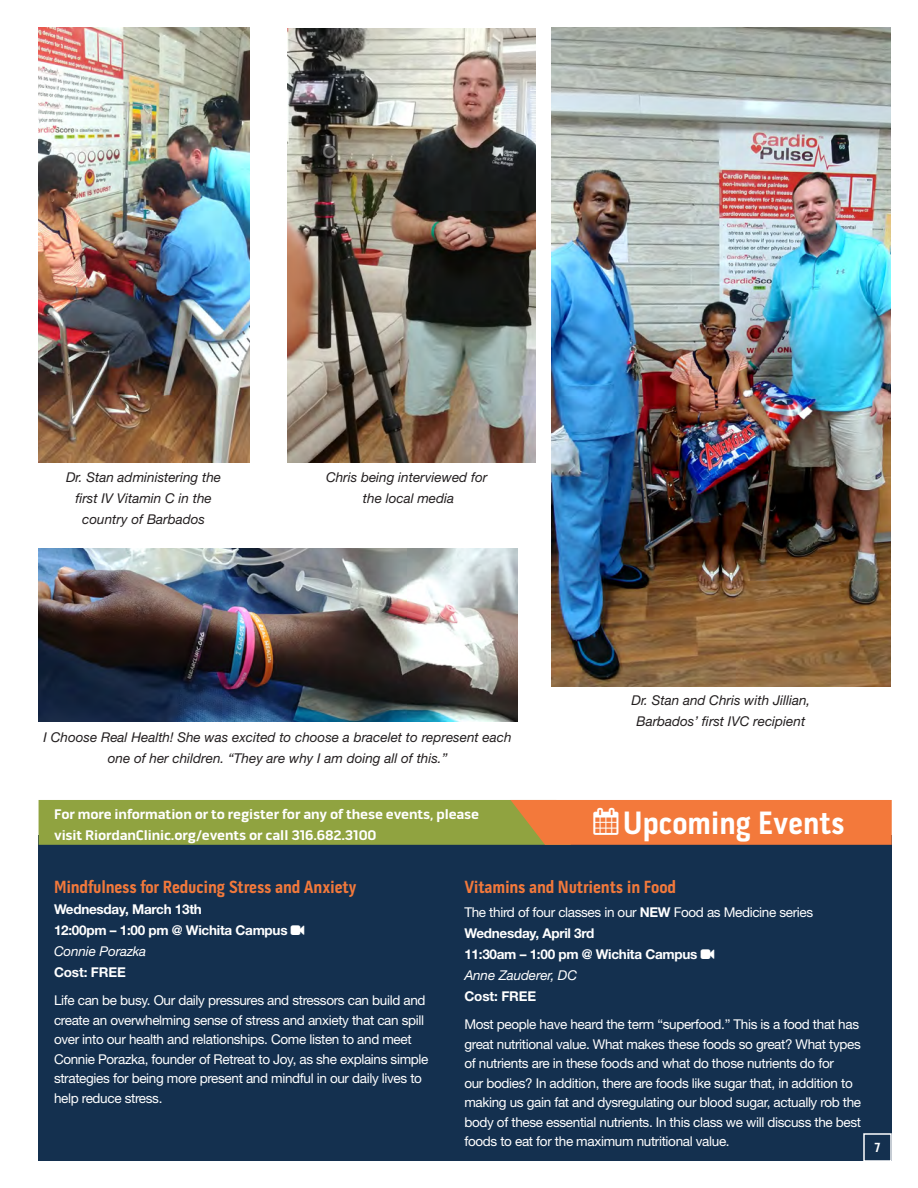
<style>
.page{position:relative;width:918px;height:1188px;background:#fff}
.page>*{position:absolute;margin:0;border:0;box-sizing:border-box;transform-origin:0 0}
.Sidebar_Heading{font:700 33px "Pill Gothic 300 mg";color:#fff}
.Event_date{font:700 18px "Pill Gothic 300 mg";letter-spacing:-.01em;color:#f3793b}
.t1{font:700 14.25px/21px "Pill Gothic 600 mg";letter-spacing:-.01em;color:#fff}
.Event_date-2{font:13.5px/19.5px "Helvetica Neue LT Std";letter-spacing:-.025em;color:#fff}
.Body_Text{font:italic 13.5px/21px "Helvetica Neue LT Std";color:#231f20;text-align:center}
.Event_date-3{font:700 13.5px "Helvetica Neue LT Std";letter-spacing:-.02em;color:#fff}
.Event_date-4{font:italic 13.5px "Helvetica Neue LT Std";letter-spacing:-.01em;color:#fff}
.t2{font:700 13.5px "Pill Gothic 300 mg";color:#fff}
.s1{font-weight:700}
</style>
<div class="page">
<div style="left:39px;top:835px;width:853px;height:326px;background:#14304f"></div>
<svg style="left:39px;top:800px;width:853px;height:45px;background:#b9903d"></svg>
<img style="left:39px;top:27px;width:211px;height:436px">
<img style="left:287px;top:28px;width:249px;height:435px">
<img style="left:39px;top:548px;width:479px;height:173px">
<img style="left:551px;top:28px;width:340px;height:658px">
<div style="left:863px;top:1133px;width:29px;height:29px;background:#14304f;border:2px solid #fff"></div>
<p class="Body_Text" style="left:66px;top:467px;width:157px">Dr. Stan administering the</p>
<p class="Body_Text" style="left:75px;top:488px;width:138px">first IV Vitamin C in the</p>
<p class="Body_Text" style="left:82px;top:509px;width:124px">country of Barbados</p>
<p class="Body_Text" style="left:326px;top:467px;width:163px">Chris being interviewed for</p>
<p class="Body_Text" style="left:363px;top:488px;width:93px">the local media</p>
<p class="Body_Text" style="left:44px;top:726px;width:469px">I Choose Real Health! She was excited to choose a bracelet to represent each one of her children. “They are why I am doing all of this.”</p>
<p class="Body_Text" style="left:631px;top:689px;width:180px">Dr. Stan and Chris with Jillian,</p>
<p class="Body_Text" style="left:636px;top:710px;width:170px">Barbados’ first IVC recipient</p>
<p class="Sidebar_Heading" style="left:594px;top:809px;width:253px">▲ Upcoming Events</p>
<p class="t1" style="left:54px;top:804px;width:427px">For more information or to register for any of these events, please visit RiordanClinic.org/events or call 316.682.3100</p>
<p class="Event_date" style="left:464px;top:879px;width:213px">Vitamins and Nutrients in Food</p>
<p class="Event_date-2" style="left:464px;top:902px;width:350px">The third of four classes in our <span class="s1">NEW</span> Food as Medicine series</p>
<p class="Event_date-3" style="left:464px;top:925px;width:132px">Wednesday, April 3rd</p>
<p class="Event_date-3" style="left:464px;top:946px;width:235px">11:30am – 1:00 pm @ Wichita Campus</p>
<p class="Event_date-4" style="left:464px;top:967px;width:114px">Anne Zauderer, DC</p>
<p class="Event_date-3" style="left:464px;top:988px;width:73px">Cost: FREE</p>
<p class="Event_date-2" style="left:464px;top:1014px;width:398px">Most people have heard the term “superfood.” This is a food that has great nutritional value. What makes these foods so great? What types of nutrients are in these foods and what do those nutrients do for<br>our bodies? In addition, there are foods like sugar that, in addition to making us gain fat and dysregulating our blood sugar, actually rob the body of these essential nutrients. In this class we will discuss the best foods to eat for the maximum nutritional value.</p>
<p class="Event_date" style="left:54px;top:879px;width:304px">Mindfulness for Reducing Stress and Anxiety</p>
<p class="Event_date-3" style="left:54px;top:901px;width:149px">Wednesday, March 13th</p>
<p class="Event_date-3" style="left:54px;top:922px;width:235px">12:00pm – 1:00 pm @ Wichita Campus</p>
<p class="Event_date-4" style="left:54px;top:943px;width:94px">Connie Porazka</p>
<p class="Event_date-3" style="left:54px;top:964px;width:73px">Cost: FREE</p>
<p class="Event_date-2" style="left:54px;top:990px;width:376px">Life can be busy. Our daily pressures and stressors can build and create an overwhelming sense of stress and anxiety that can spill over into our health and relationships. Come listen to and meet Connie Porazka, founder of Retreat to Joy, as she explains simple strategies for being more present and mindful in our daily lives to help reduce stress.</p>
<p class="t2" style="left:875px;top:1142px;width:7px">7</p>
</div>
